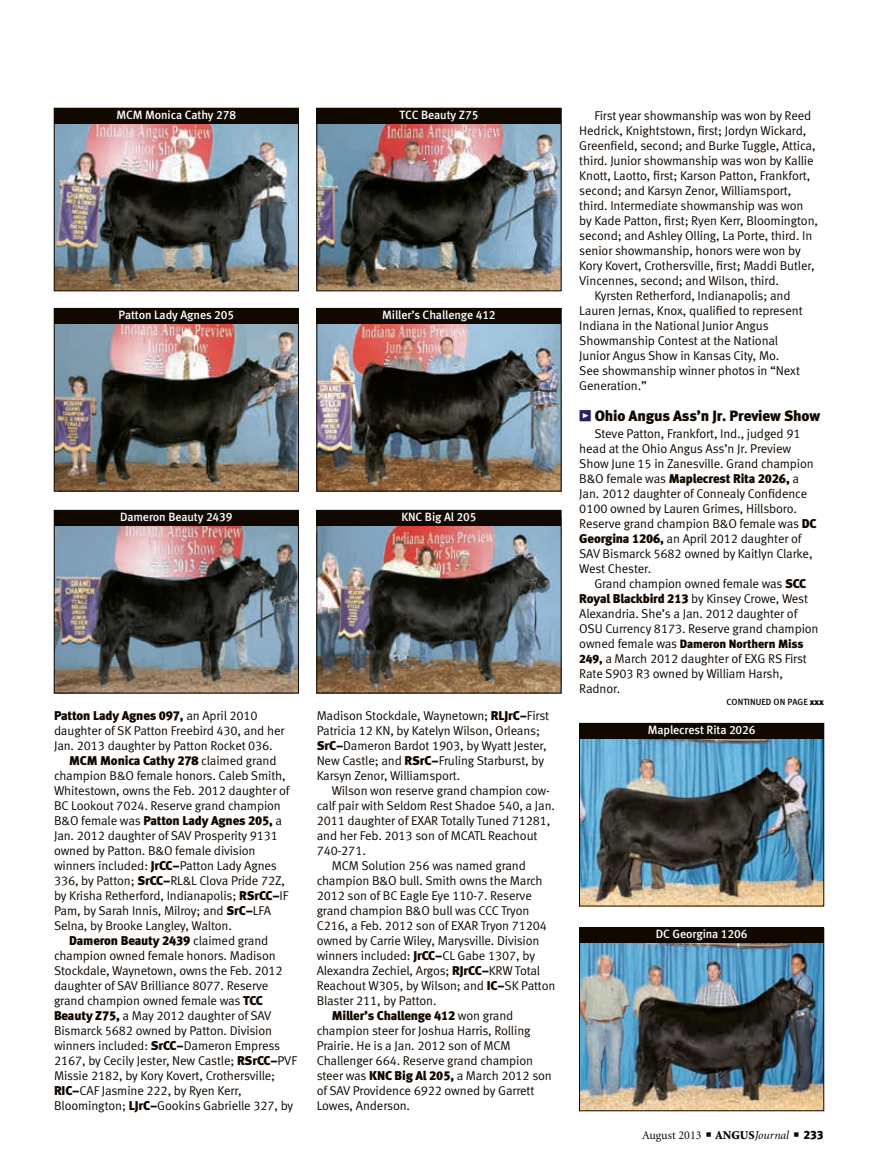
<style>
.page{position:relative;width:878px;height:1168px;background:#fff}
.page>*{position:absolute;margin:0;border:0;box-sizing:border-box;transform-origin:0 0}
.Test_heading{font:15px "Meta Black LF";letter-spacing:-.01em;color:#110800}
.Test_copy{font:12.75px/15px "Meta Normal LF";letter-spacing:-.01em;color:#110800}
.White_animal_name{font:12px "Meta Medium LF";letter-spacing:-.01em;color:#fff}
.Test_copy-2{font:12px "Meta Black LF";letter-spacing:-.01em;color:#110800}
.t1{font:12px "Minion";color:#110800}
.t2{font:9px "Meta Medium LF";color:#110800}
.s1{font-family:"Meta Black LF"}
.s2{font-family:"Meta Black Caps Expert";color:#2c1e5f}
.s3{font-family:"Meta Normal LF";font-size:12.75px}
.s4{font-family:"Meta Black LF";font-size:12px}
.s5{font-weight:900}
.s6{font-style:italic}
</style>
<div class="page">
<img style="left:56px;top:323px;width:240px;height:166px">
<div style="left:54px;top:308px;width:244px;height:183px;border:1px solid #110800"></div>
<div style="left:54px;top:308px;width:244px;height:15px;background:#110800"></div>
<img style="left:318px;top:323px;width:241px;height:166px">
<div style="left:316px;top:308px;width:245px;height:15px;background:#110800"></div>
<img style="left:56px;top:123px;width:240px;height:166px">
<div style="left:54px;top:108px;width:244px;height:183px;border:1px solid #110800"></div>
<div style="left:54px;top:108px;width:244px;height:15px;background:#110800"></div>
<img style="left:318px;top:123px;width:241px;height:166px">
<div style="left:316px;top:108px;width:245px;height:15px;background:#110800"></div>
<img style="left:56px;top:525px;width:240px;height:166px">
<div style="left:54px;top:510px;width:244px;height:183px;border:1px solid #110800"></div>
<div style="left:54px;top:510px;width:244px;height:15px;background:#110800"></div>
<img style="left:318px;top:525px;width:241px;height:166px">
<div style="left:316px;top:510px;width:245px;height:15px;background:#110800"></div>
<img style="left:581px;top:738px;width:241px;height:166px">
<div style="left:579px;top:723px;width:245px;height:183px;border:1px solid #110800"></div>
<div style="left:579px;top:723px;width:245px;height:15px;background:#110800"></div>
<img style="left:581px;top:943px;width:241px;height:166px">
<div style="left:579px;top:928px;width:245px;height:183px;border:1px solid #110800"></div>
<div style="left:579px;top:928px;width:245px;height:15px;background:#110800"></div>
<p class="White_animal_name" style="left:116px;top:107px;width:121px">MCM Monica Cathy 278</p>
<p class="White_animal_name" style="left:399px;top:107px;width:80px">TCC Beauty Z75</p>
<p class="White_animal_name" style="left:118px;top:308px;width:117px">Patton Lady Agnes 205</p>
<p class="White_animal_name" style="left:382px;top:308px;width:115px">Miller’s Challenge 412</p>
<p class="White_animal_name" style="left:120px;top:509px;width:114px">Dameron Beauty 2439</p>
<p class="White_animal_name" style="left:401px;top:509px;width:76px">KNC Big Al 205</p>
<p class="Test_copy" style="left:54px;top:707px;width:232px"><span class="s1">Patton Lady Agnes 097,</span> an April 2010 daughter of SK Patton Freebird 430, and her<br>Jan. 2013 daughter by Patton Rocket 036.</p>
<p class="Test_copy" style="left:54px;top:752px;width:237px;text-indent:15px"><span class="s1">MCM Monica Cathy 278</span> claimed grand champion B&amp;O female honors. Caleb Smith, Whitestown, owns the Feb. 2012 daughter of BC Lookout 7024. Reserve grand champion B&amp;O female was <span class="s1">Patton Lady Agnes 205,</span> a Jan. 2012 daughter of SAV Prosperity 9131 owned by Patton. B&amp;O female division winners included: <span class="s1">JrCC–</span>Patton Lady Agnes 336, by Patton; <span class="s1">SrCC–</span>RL&amp;L Clova Pride 72Z, by Krisha Retherford, Indianapolis; <span class="s1">RSrCC–</span>IF Pam, by Sarah Innis, Milroy; and <span class="s1">SrC–</span>LFA Selna, by Brooke Langley, Walton.</p>
<p class="Test_copy" style="left:54px;top:932px;width:244px;text-indent:15px"><span class="s1">Dameron Beauty 2439</span> claimed grand champion owned female honors. Madison Stockdale, Waynetown, owns the Feb. 2012 daughter of SAV Brilliance 8077. Reserve grand champion owned female was <span class="s1">TCC Beauty Z75,</span> a May 2012 daughter of SAV Bismarck 5682 owned by Patton. Division winners included: <span class="s1">SrCC–</span>Dameron Empress 2167, by Cecily Jester, New Castle; <span class="s1">RSrCC–</span>PVF Missie 2182, by Kory Kovert, Crothersville; <span class="s1">RIC–</span>CAF Jasmine 222, by Ryen Kerr, Bloomington; <span class="s1">LJrC–</span>Gookins Gabrielle 327, by</p>
<p class="Test_copy" style="left:316px;top:707px;width:234px">Madison Stockdale, Waynetown; <span class="s1">RLJrC–</span>First Patricia 12 KN, by Katelyn Wilson, Orleans; <span class="s1">SrC–</span>Dameron Bardot 1903, by Wyatt Jester, New Castle; and <span class="s1">RSrC–</span>Fruling Starburst, by Karsyn Zenor, Williamsport.</p>
<p class="Test_copy" style="left:316px;top:782px;width:240px;text-indent:15px">Wilson won reserve grand champion cow&shy;calf pair with Seldom Rest Shadoe 540, a Jan.<br>2011 daughter of EXAR Totally Tuned 71281, and her Feb. 2013 son of MCATL Reachout 740-271.</p>
<p class="Test_copy" style="left:316px;top:857px;width:240px;text-indent:15px">MCM Solution 256 was named grand champion B&amp;O bull. Smith owns the March 2012 son of BC Eagle Eye 110-7. Reserve grand champion B&amp;O bull was CCC Tryon C216, a Feb. 2012 son of EXAR Tryon 71204 owned by Carrie Wiley, Marysville. Division winners included: <span class="s1">JrCC–</span>CL Gabe 1307, by Alexandra Zechiel, Argos; <span class="s1">RJrCC–</span>KRW Total Reachout W305, by Wilson; and <span class="s1">IC–</span>SK Patton Blaster 211, by Patton.</p>
<p class="Test_copy" style="left:316px;top:1007px;width:237px;text-indent:15px"><span class="s1">Miller’s Challenge 412</span> won grand champion steer for Joshua Harris, Rolling Prairie. He is a Jan. 2012 son of MCM Challenger 664. Reserve grand champion steer was <span class="s1">KNC Big Al 205,</span> a March 2012 son of SAV Providence 6922 owned by Garrett Lowes, Anderson.</p>
<p class="Test_copy" style="left:579px;top:108px;width:240px;text-indent:15px">First year showmanship was won by Reed Hedrick, Knightstown, first; Jordyn Wickard, Greenfield, second; and Burke Tuggle, Attica, third. Junior showmanship was won by Kallie Knott, Laotto, first; Karson Patton, Frankfort, second; and Karsyn Zenor, Williamsport, third. Intermediate showmanship was won by Kade Patton, first; Ryen Kerr, Bloomington, second; and Ashley Olling, La Porte, third. In senior showmanship, honors were won by Kory Kovert, Crothersville, first; Maddi Butler, Vincennes, second; and Wilson, third.</p>
<p class="Test_copy" style="left:579px;top:288px;width:225px;text-indent:15px">Kyrsten Retherford, Indianapolis; and Lauren Jernas, Knox, qualified to represent Indiana in the National Junior Angus Showmanship Contest at the National Junior Angus Show in Kansas City, Mo.<br>See showmanship winner photos in “Next Generation.”</p>
<p class="Test_heading" style="left:579px;top:407px;width:242px"><span class="s2">z</span> Ohio Angus Ass’n Jr. Preview Show</p>
<p class="Test_copy" style="left:579px;top:426px;width:239px;text-indent:15px">Steve Patton, Frankfort, Ind., judged 91 head at the Ohio Angus Ass’n Jr. Preview Show June 15 in Zanesville. Grand champion B&amp;O female was <span class="s1">Maplecrest Rita 2026,</span> a Jan. 2012 daughter of Connealy Confidence 0100 owned by Lauren Grimes, Hillsboro.<br>Reserve grand champion B&amp;O female was <span class="s1">DC Georgina 1206,</span> an April 2012 daughter of SAV Bismarck 5682 owned by Kaitlyn Clarke, West Chester.</p>
<p class="Test_copy" style="left:579px;top:576px;width:241px;text-indent:15px">Grand champion owned female was <span class="s1">SCC Royal Blackbird 213</span> by Kinsey Crowe, West Alexandria. She’s a Jan. 2012 daughter of OSU Currency 8173. Reserve grand champion</p>
<p class="Test_copy-2" style="left:579px;top:636px;width:226px"><span class="s3">owned female was</span> Dameron Northern Miss</p>
<p class="Test_copy" style="left:579px;top:651px;width:229px"><span class="s4">249,</span> a March 2012 daughter of EXG RS First<br>Rate S903 R3 owned by William Harsh,<br>Radnor.</p>
<p class="t2" style="left:726px;top:697px;width:99px">CONTINUED ON PAGE <span class="s1">xxx</span></p>
<p class="White_animal_name" style="left:647px;top:722px;width:109px">Maplecrest Rita 2026</p>
<p class="White_animal_name" style="left:656px;top:927px;width:93px">DC Georgina 1206</p>
<p class="t1" style="left:642px;top:1129px;width:183px">August 2013 ■ <span class="s5">ANGUS</span><span class="s6">Journal</span> ■ <span class="s1">233</span></p>
</div>
